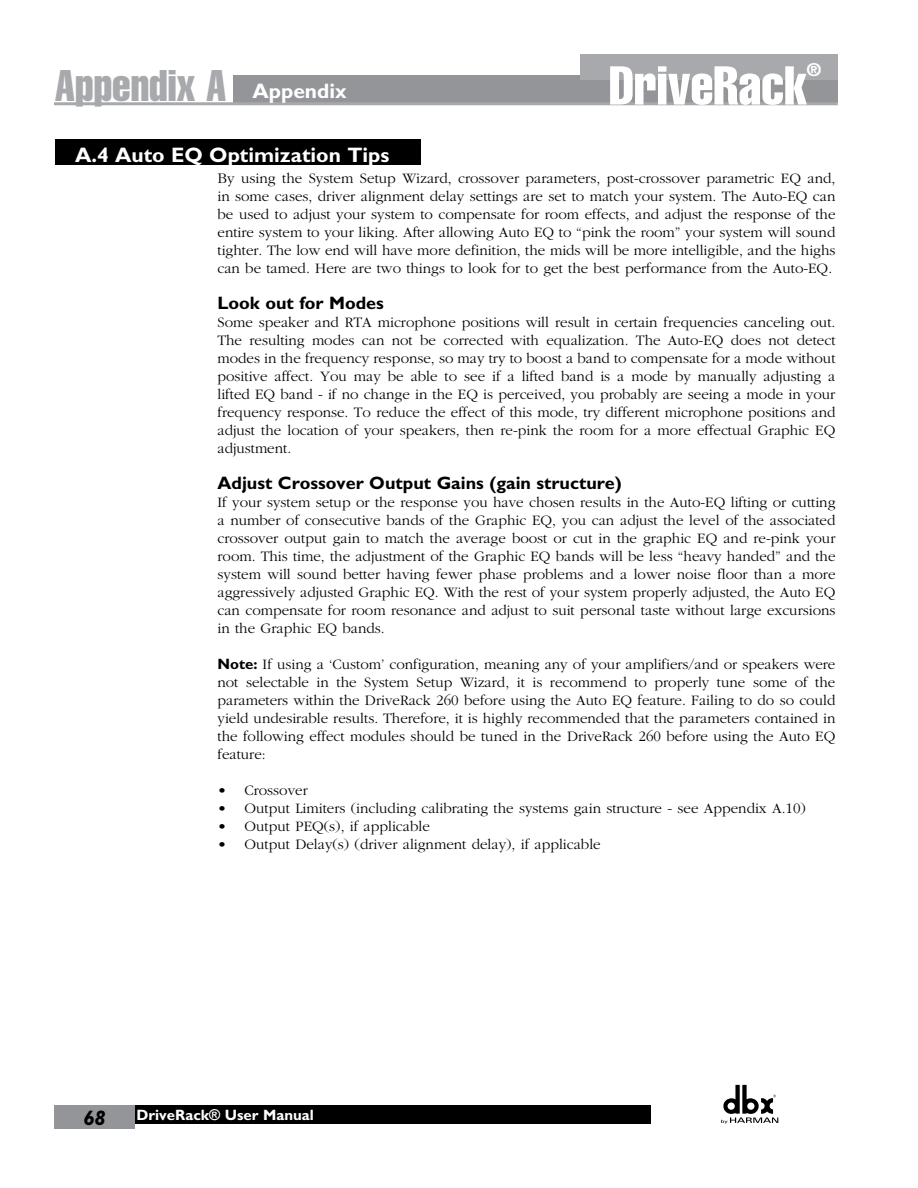
<style>
.page{position:relative;width:918px;height:1188px;background:#fff}
.page>*{position:absolute;margin:0;border:0;box-sizing:border-box;transform-origin:0 0}
.t1{font:extra-condensed 53.7px "Helvetica";color:#fff}
.t2{font:extra-condensed 43.5px "Helvetica";color:#a7a9ac}
.t3{font:700 21px "Gill Sans";color:#fff}
.t4{font:italic 700 21px "Gill Sans";color:#000}
.t5{font:700 18px "Gill Sans";color:#000}
.t6{font:extra-condensed 18px "Helvetica";color:#fff}
.t7{font:300 15px/18px "Garamond";color:#000;text-align:justify}
.t8{font:700 15px "Gill Sans";color:#fff}
.s1{font-family:"Gill Sans";font-weight:700}
</style>
<div class="page">
<div style="left:233px;top:75px;width:605px;height:28px;background:#939598"></div>
<div style="left:580px;top:54px;width:258px;height:26px;background:#a7a9ac"></div>
<div style="left:118px;top:1105px;width:533px;height:19px;background:#000"></div>
<div style="left:54px;top:1105px;width:81px;height:24px;background:#939598"></div>
<hr style="left:54px;top:102px;width:784px;height:3px;background:#a7a9ac">
<svg style="left:721px;top:1085px;width:57px;height:39px"></svg>
<div style="left:56px;top:139px;width:365px;height:26px;background:#000"></div>
<h2 class="t2" style="left:55px;top:58px;width:173px">Appendix A</h2>
<h3 class="t3" style="left:253px;top:78px;width:96px">Appendix</h3>
<h1 class="t1" style="left:609px;top:51px;width:200px">DriveRack</h1>
<p class="t6" style="left:807px;top:58px;width:16px">®</p>
<h3 class="t3" style="left:75px;top:142px;width:316px">A.4 Auto EQ Optimization Tips</h3>
<p class="t7" style="left:218px;top:170px;width:620px">By using the System Setup Wizard, crossover parameters, post-crossover parametric EQ and, in some cases, driver alignment delay settings are set to match your system. The Auto-EQ can be used to adjust your system to compensate for room effects, and adjust the response of the entire system to your liking. After allowing Auto EQ to “pink the room” your system will sound tighter. The low end will have more definition, the mids will be more intelligible, and the highs can be tamed. Here are two things to look for to get the best performance from the Auto-EQ.</p>
<p class="t5" style="left:218px;top:293px;width:168px">Look out for Modes</p>
<p class="t7" style="left:218px;top:314px;width:620px">Some speaker and RTA microphone positions will result in certain frequencies canceling out.<br>The resulting modes can not be corrected with equalization. The Auto-EQ does not detect modes in the frequency response, so may try to boost a band to compensate for a mode without positive affect. You may be able to see if a lifted band is a mode by manually adjusting a lifted EQ band - if no change in the EQ is perceived, you probably are seeing a mode in your frequency response. To reduce the effect of this mode, try different microphone positions and adjust the location of your speakers, then re-pink the room for a more effectual Graphic EQ adjustment.</p>
<p class="t5" style="left:218px;top:473px;width:406px">Adjust Crossover Output Gains (gain structure)</p>
<p class="t7" style="left:218px;top:494px;width:620px">If your system setup or the response you have chosen results in the Auto-EQ lifting or cutting a number of consecutive bands of the Graphic EQ, you can adjust the level of the associated crossover output gain to match the average boost or cut in the graphic EQ and re-pink your room. This time, the adjustment of the Graphic EQ bands will be less “heavy handed” and the system will sound better having fewer phase problems and a lower noise floor than a more aggressively adjusted Graphic EQ. With the rest of your system properly adjusted, the Auto EQ can compensate for room resonance and adjust to suit personal taste without large excursions in the Graphic EQ bands.</p>
<p class="t7" style="left:218px;top:656px;width:619px"><span class="s1">Note:</span> If using a ‘Custom’ configuration, meaning any of your amplifiers/and or speakers were not selectable in the System Setup Wizard, it is recommend to properly tune some of the parameters within the DriveRack 260 before using the Auto EQ feature. Failing to do so could yield undesirable results. Therefore, it is highly recommended that the parameters contained in the following effect modules should be tuned in the DriveRack 260 before using the Auto EQ feature:</p>
<p class="t7" style="left:218px;top:782px;width:92px">• Crossover</p>
<p class="t7" style="left:218px;top:800px;width:590px">• Output Limiters (including calibrating the systems gain structure - see Appendix A.10)</p>
<p class="t7" style="left:218px;top:818px;width:214px">• Output PEQ(s), if applicable</p>
<p class="t7" style="left:218px;top:836px;width:385px">• Output Delay(s) (driver alignment delay), if applicable</p>
<h3 class="t4" style="left:83px;top:1105px;width:24px">68</h3>
<p class="t8" style="left:136px;top:1106px;width:179px">DriveRack® User Manual</p>
</div>
